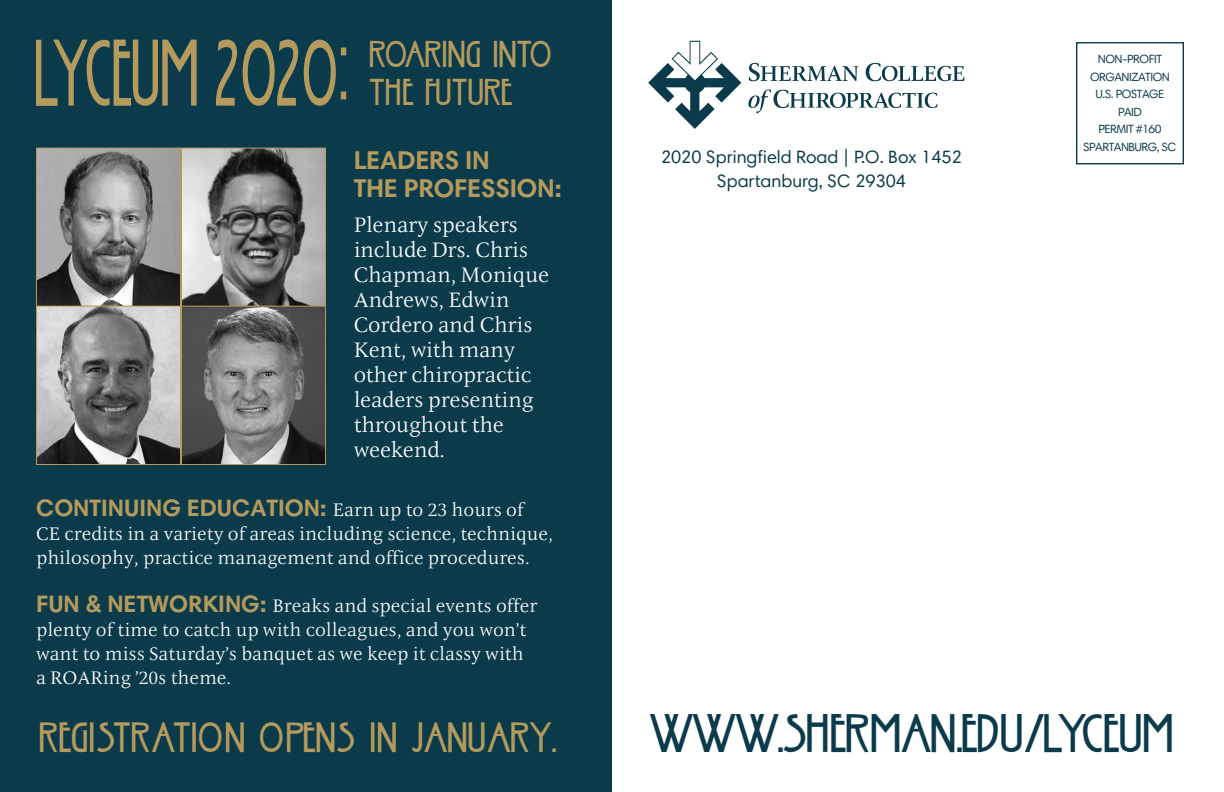
<style>
.page{position:relative;width:1224px;height:792px;background:#fff}
.page>*{position:absolute;margin:0;border:0;box-sizing:border-box;transform-origin:0 0}
.t1{font:75.6px "Nouveau";letter-spacing:-.01em;color:#b49a5c;scale:.71 1}
.t2{font:43.6px "Nouveau";letter-spacing:-.01em;color:#0b3b4b}
.t3{font:34px "Nouveau";color:#b49a5c}
.t4{font:30px/38px "Nouveau";letter-spacing:-.01em;color:#b49a5c}
.t5{font:700 26px "Harmonia Sans Std";letter-spacing:-.01em;color:#b49a5c}
.t6{font:700 24px "Harmonia Sans Std";color:#b49a5c}
.t7{font:23px/25px "ITC New Veljovic Pro";letter-spacing:-.01em;color:#fff}
.t8{font:20px/24px "ITC New Veljovic Pro";color:#fff}
.t9{font:18px "Harmonia Sans Std";color:#0b3b4b}
.t10{font:12px "Harmonia Sans Std";letter-spacing:-.04em;color:#0b3b4b}
.s1{font-family:"ITC New Veljovic Pro";font-weight:400;font-size:20px;color:#fff}
.s2{font-family:"Harmonia Sans Std";font-weight:700;font-size:24px;color:#b49a5c}
</style>
<div class="page">
<img style="left:648px;top:40px;width:317px;height:89px">
<div style="left:0;top:0;width:612px;height:792px;background:#0b3b4b"></div>
<div style="left:1076px;top:42px;width:108px;height:122px;border:1px solid #0b3b4b"></div>
<img style="left:38px;top:150px;width:141px;height:313px">
<div style="left:36px;top:148px;width:145px;height:159px;border:1px solid #b49a5c"></div>
<img style="left:183px;top:150px;width:141px;height:313px">
<div style="left:181px;top:148px;width:145px;height:159px;border:1px solid #b49a5c"></div>
<div style="left:36px;top:306px;width:145px;height:159px;border:1px solid #b49a5c"></div>
<div style="left:181px;top:306px;width:145px;height:159px;border:1px solid #b49a5c"></div>
<p class="t1" style="left:36px;top:36px;width:442px">LYCEUM 2020:</p>
<p class="t4" style="left:370px;top:38px;width:186px">ROARING INTO<br>THE FUTURE</p>
<p class="t5" style="left:354px;top:143px;width:138px">LEADERS IN</p>
<p class="t5" style="left:354px;top:171px;width:210px">THE PROFESSION:</p>
<p class="t7" style="left:354px;top:211px;width:197px">Plenary speakers include Drs. Chris<br>Chapman, Monique<br>Andrews, Edwin<br>Cordero and Chris<br>Kent, with many other chiropractic leaders presenting throughout the weekend.</p>
<p class="t6" style="left:36px;top:492px;width:489px">CONTINUING EDUCATION: <span class="s1">Earn up to 23 hours of</span></p>
<p class="t8" style="left:36px;top:521px;width:518px">CE credits in a variety of areas including science, technique, philosophy, practice management and office procedures.</p>
<p class="t8" style="left:36px;top:593px;width:503px"><span class="s2">FUN &amp; NETWORKING:</span> Breaks and special events offer plenty of time to catch up with colleagues, and you won’t want to miss Saturday’s banquet as we keep it classy with a ROARing ’20s theme.</p>
<p class="t3" style="left:40px;top:721px;width:518px">REGISTRATION OPENS IN JANUARY.</p>
<p class="t9" style="left:661px;top:145px;width:302px">2020 Springfield Road | P.O. Box 1452</p>
<p class="t9" style="left:717px;top:169px;width:190px">Spartanburg, SC 29304</p>
<p class="t10" style="left:1098px;top:52px;width:66px">NON-PROFIT</p>
<p class="t10" style="left:1090px;top:69px;width:81px">ORGANIZATION</p>
<p class="t10" style="left:1096px;top:87px;width:70px">U.S. POSTAGE</p>
<p class="t10" style="left:1118px;top:104px;width:25px">PAID</p>
<p class="t10" style="left:1098px;top:122px;width:65px">PERMIT #160</p>
<p class="t10" style="left:1083px;top:139px;width:95px">SPARTANBURG, SC</p>
<p class="t2" style="left:650px;top:712px;width:528px">WWW.SHERMAN.EDU/LYCEUM</p>
</div>
